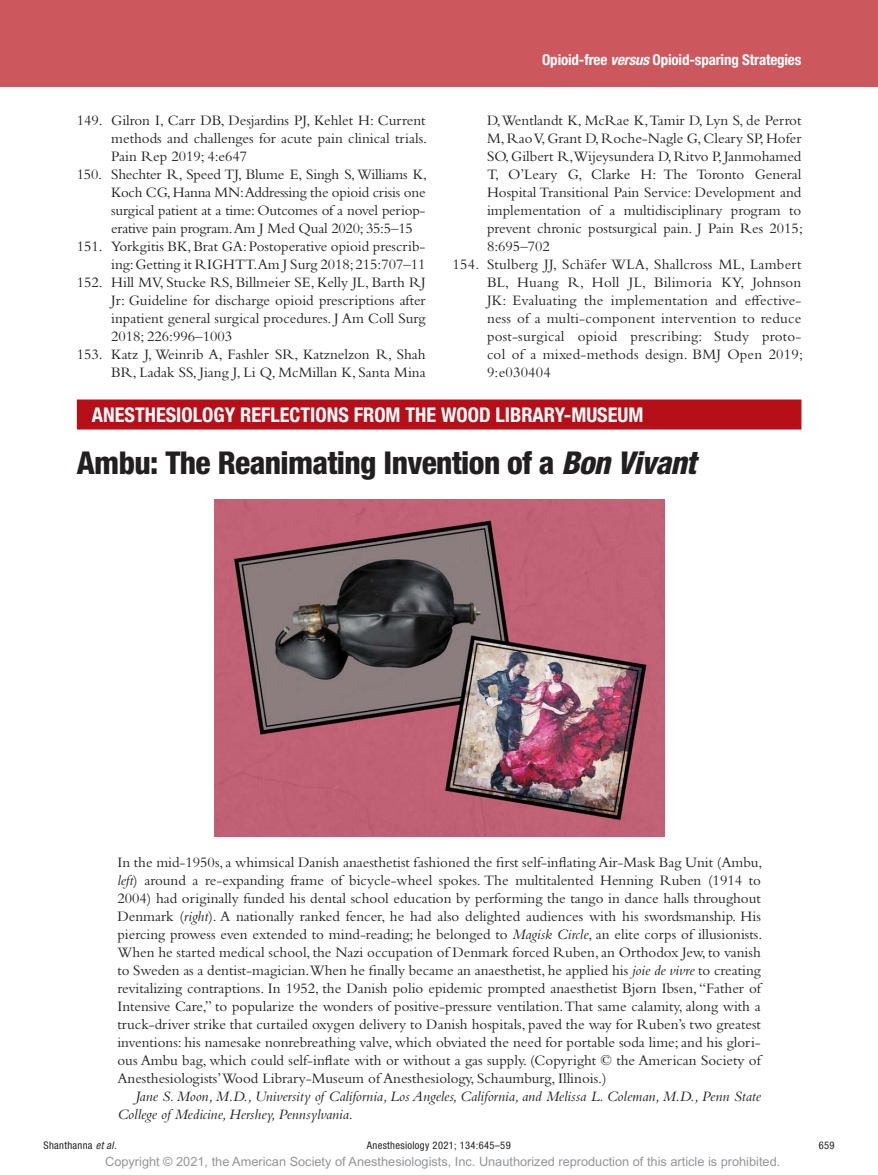
<style>
.page{position:relative;width:878px;height:1175px;background:#fff}
.page>*{position:absolute;margin:0;border:0;box-sizing:border-box;transform-origin:0 0}
.t1{font:800 condensed 31.5px "Helvetica Neue LT Std";letter-spacing:-.02em;color:#231f20}
.t2{font:700 condensed 20.25px "Helvetica Neue LT Std";color:#fff}
.t3{font:15px/18px "Bembo Std";color:#231f20;text-align:justify}
.t4{font:italic 15px/18px "Bembo Std";color:#231f20}
.t5{font:700 condensed 15px "Helvetica Neue LT Std";letter-spacing:-.01em;color:#fff}
.t6{font:12.75px "Arial MT Std";color:#939598}
.t7{font:condensed 10.5px "Helvetica Neue LT Std";letter-spacing:.03em;color:#231f20}
.s1{font-style:italic}
.s2{font-style:normal}
</style>
<div class="page">
<div style="left:0;top:0;width:878px;height:86px;background:#cc575d"></div>
<div style="left:77px;top:399px;width:724px;height:30px;background:#b70f17"></div>
<img style="left:214px;top:499px;width:450px;height:338px">
<p class="t3" style="left:77px;top:111px;width:350px">149. Gilron I, Carr DB, Desjardins PJ, Kehlet H: Current</p>
<p class="t3" style="left:111px;top:129px;width:317px">methods and challenges for acute pain clinical trials.</p>
<p class="t3" style="left:111px;top:147px;width:137px">Pain Rep 2019; 4:e647</p>
<p class="t3" style="left:77px;top:165px;width:352px">150. Shechter R, Speed TJ, Blume E, Singh S, Williams K,</p>
<p class="t3" style="left:111px;top:183px;width:316px">Koch CG, Hanna MN:Addressing the opioid crisis one</p>
<p class="t3" style="left:111px;top:201px;width:316px">surgical patient at a time: Outcomes of a novel periop-</p>
<p class="t3" style="left:111px;top:219px;width:303px">erative pain program. Am J Med Qual 2020; 35:5–15</p>
<p class="t3" style="left:77px;top:237px;width:350px">151. Yorkgitis BK, Brat GA: Postoperative opioid prescrib-</p>
<p class="t3" style="left:111px;top:255px;width:316px">ing: Getting it RIGHTT.Am J Surg 2018; 215:707–11</p>
<p class="t3" style="left:77px;top:273px;width:350px">152. Hill MV, Stucke RS, Billmeier SE, Kelly JL, Barth RJ</p>
<p class="t3" style="left:111px;top:291px;width:316px">Jr: Guideline for discharge opioid prescriptions after</p>
<p class="t3" style="left:111px;top:309px;width:316px">inpatient general surgical procedures. J Am Coll Surg</p>
<p class="t3" style="left:111px;top:327px;width:122px">2018; 226:996–1003</p>
<p class="t3" style="left:77px;top:345px;width:350px">153. Katz J, Weinrib A, Fashler SR, Katznelzon R, Shah</p>
<p class="t3" style="left:111px;top:363px;width:316px">BR, Ladak SS, Jiang J, Li Q, McMillan K, Santa Mina</p>
<p class="t5" style="left:542px;top:51px;width:261px">Opioid-free <span class="s1">versus</span> Opioid-sparing Strategies</p>
<p class="t3" style="left:487px;top:111px;width:316px">D, Wentlandt K, McRae K, Tamir D, Lyn S, de Perrot</p>
<p class="t3" style="left:487px;top:129px;width:316px">M, Rao V, Grant D, Roche-Nagle G, Cleary SP, Hofer</p>
<p class="t3" style="left:487px;top:147px;width:316px">SO, Gilbert R,Wijeysundera D, Ritvo P, Janmohamed</p>
<p class="t3" style="left:487px;top:165px;width:316px">T, O’Leary G, Clarke H: The Toronto General</p>
<p class="t3" style="left:487px;top:183px;width:316px">Hospital Transitional Pain Service: Development and</p>
<p class="t3" style="left:487px;top:201px;width:316px">implementation of a multidisciplinary program to</p>
<p class="t3" style="left:487px;top:219px;width:317px">prevent chronic postsurgical pain. J Pain Res 2015;</p>
<p class="t3" style="left:487px;top:237px;width:64px">8:695–702</p>
<p class="t3" style="left:452px;top:255px;width:350px">154. Stulberg JJ, Schäfer WLA, Shallcross ML, Lambert</p>
<p class="t3" style="left:487px;top:273px;width:316px">BL, Huang R, Holl JL, Bilimoria KY, Johnson</p>
<p class="t3" style="left:487px;top:291px;width:316px">JK: Evaluating the implementation and effective-</p>
<p class="t3" style="left:487px;top:309px;width:316px">ness of a multi-component intervention to reduce</p>
<p class="t3" style="left:487px;top:327px;width:316px">post-surgical opioid prescribing: Study proto-</p>
<p class="t3" style="left:487px;top:345px;width:317px">col of a mixed-methods design. BMJ Open 2019;</p>
<p class="t3" style="left:487px;top:363px;width:65px">9:e030404</p>
<h2 class="t2" style="left:92px;top:402px;width:189px">ANESTHESIOLOGY REFLECTI</h2>
<h2 class="t2" style="left:315px;top:402px;width:329px">ONS FROM THE WOOD LI BRARY-MUSEUM</h2>
<h1 class="t1" style="left:10px;top:444px;width:687px"><sub>TI</sub> <sub>ON</sub> Ambu: The Reanimating Invention of a <span class="s1">Bon Vivant</span></h1>
<p class="t3" style="left:117px;top:853px;width:646px">In the mid-1950s, a whimsical Danish anaesthetist fashioned the first self-inflating Air-Mask Bag Unit (Ambu, <span class="s1">left</span>) around a re-expanding frame of bicycle-wheel spokes. The multitalented Henning Ruben (1914 to 2004) had originally funded his dental school education by performing the tango in dance halls throughout Denmark (<span class="s1">right</span>). A nationally ranked fencer, he had also delighted audiences with his swordsmanship. His piercing prowess even extended to mind-reading; he belonged to <span class="s1">Magisk Circle</span>, an elite corps of illusionists.<br>When he started medical school, the Nazi occupation of Denmark forced Ruben, an Orthodox Jew, to vanish to Sweden as a dentist-magician.When he finally became an anaesthetist, he applied his <span class="s1">joie de vivre</span> to creating revitalizing contraptions. In 1952, the Danish polio epidemic prompted anaesthetist Bjørn Ibsen, “Father of Intensive Care,” to popularize the wonders of positive-pressure ventilation. That same calamity, along with a truck-driver strike that curtailed oxygen delivery to Danish hospitals, paved the way for Ruben’s two greatest inventions: his namesake nonrebreathing valve, which obviated the need for portable soda lime; and his glori&shy;ous Ambu bag, which could self-inflate with or without a gas supply. (Copyright © the American Society of Anesthesiologists’Wood Library-Museum of Anesthesiology, Schaumburg, Illinois.)</p>
<p class="t4" style="left:117px;top:1087px;width:645px;text-indent:18px">Jane S. Moon, M.D., University of California, Los Angeles, California, and Melissa L. Coleman, M.D., Penn State<br>College of Medicine, Hershey, Pennsylvania<span class="s2">.</span></p>
<p class="t6" style="left:105px;top:1154px;width:676px">Copyright © 2021, the American Society of Anesthesiologists, Inc. Unauthorized reproduction of this article is prohibited.</p>
<p class="t7" style="left:44px;top:1139px;width:75px">Shanthanna <span class="s1">et al.</span></p>
<p class="t7" style="left:367px;top:1139px;width:145px">Anesthesiology 2021; 134:645–59</p>
<p class="t7" style="left:818px;top:1139px;width:17px">659</p>
</div>
